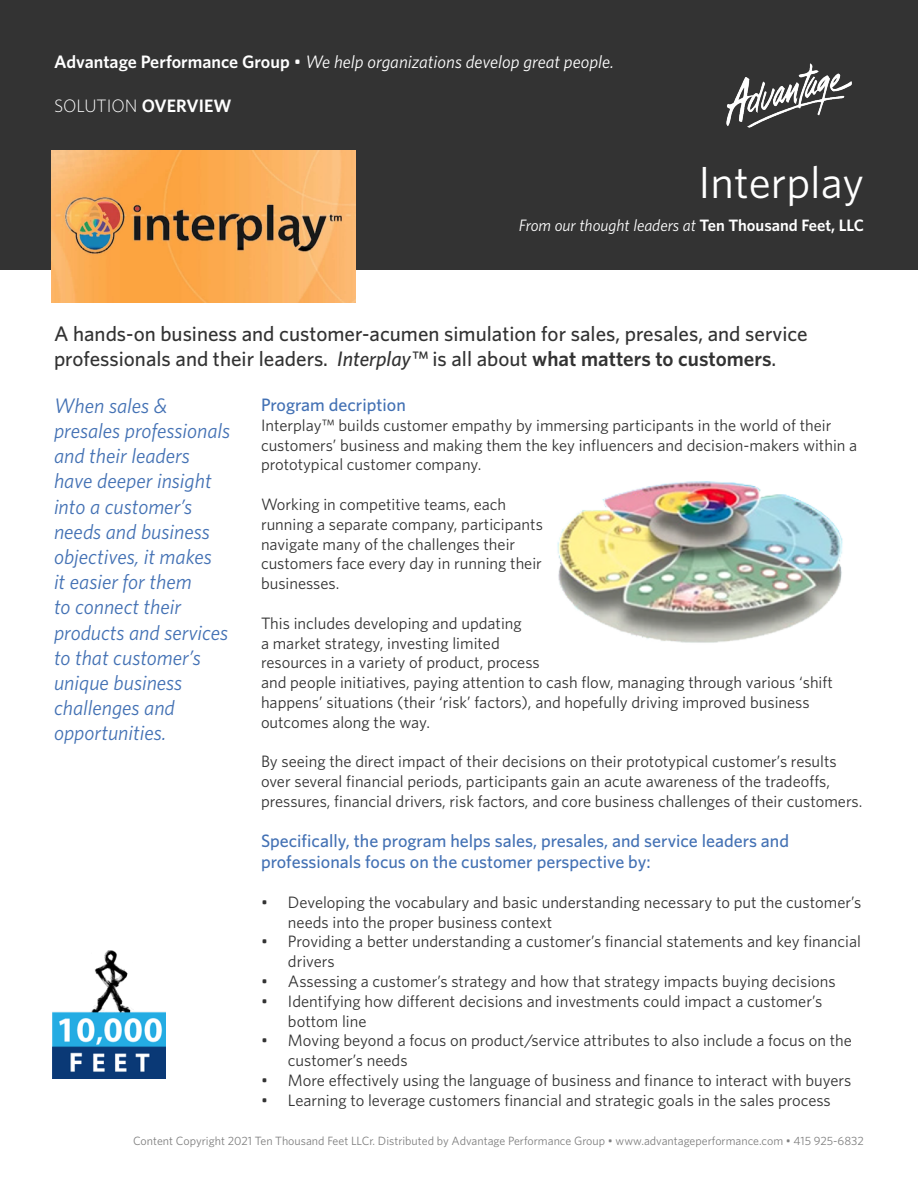
<style>
.page{position:relative;width:918px;height:1188px;background:#fff}
.page>*{position:absolute;margin:0;border:0;box-sizing:border-box;transform-origin:0 0}
.t1{font:45px "Whitney";color:#fff}
.t2{font:italic 21px/25.2px "Whitney";color:#4371b4}
.t3{font:500 21px/25.2px "Whitney";color:#333}
.t4{font:500 18px/21.6px "Whitney";color:#4371b4}
.t5{font:italic 18px "Whitney";color:#fff}
.t6{font:300 18px "Whitney";color:#fff}
.t7{font:16.5px/19.8px "Whitney";color:#333}
.t8{font:italic 16.5px "Whitney";color:#fff}
.t9{font:12px "Whitney";color:#808080}
.s1{font-weight:600;font-style:normal}
.s2{font-style:normal}
.s3{font-weight:600}
.s4{font-style:italic}
</style>
<div class="page">
<div style="left:0;top:1px;width:918px;height:269px;background:#333"></div>
<img style="left:726px;top:63px;width:126px;height:65px">
<img style="left:52px;top:951px;width:114px;height:127px">
<img style="left:557px;top:481px;width:286px;height:162px">
<img style="left:51px;top:151px;width:305px;height:152px">
<p class="t5" style="left:54px;top:50px;width:562px"><span class="s1">Advantage Performance Group</span> <span class="s2">•</span> We help organizations develop great people.</p>
<p class="t6" style="left:54px;top:93px;width:179px">SOLUTION <span class="s3">OVERVIEW</span></p>
<h1 class="t1" style="left:699px;top:152px;width:167px">Interplay</h1>
<p class="t8" style="left:519px;top:215px;width:347px">From our thought leaders at <span class="s1">Ten Thousand Feet, LLC</span></p>
<p class="t3" style="left:54px;top:320px;width:755px">A hands-on business and customer-acumen simulation for sales, presales, and service professionals and their leaders. <span class="s4">Interplay™</span> is all about <span class="s3">what matters to customers</span>.</p>
<p class="t4" style="left:261px;top:394px;width:146px">Program decription</p>
<p class="t7" style="left:261px;top:415px;width:598px">Interplay™ builds customer empathy by immersing participants in the world of their customers’ business and making them the key influencers and decision-makers within a prototypical customer company.</p>
<p class="t7" style="left:261px;top:494px;width:283px">Working in competitive teams, each running a separate company, participants navigate many of the challenges their customers face every day in running their businesses.</p>
<p class="t7" style="left:261px;top:613px;width:574px">This includes developing and updating<br>a market strategy, investing limited<br>resources in a variety of product, process<br>and people initiatives, paying attention to cash flow, managing through various ‘shift happens’ situations (their ‘risk’ factors), and hopefully driving improved business outcomes along the way.</p>
<p class="t7" style="left:261px;top:751px;width:603px">By seeing the direct impact of their decisions on their prototypical customer’s results over several financial periods, participants gain an acute awareness of the tradeoffs, pressures, financial drivers, risk factors, and core business challenges of their customers.</p>
<p class="t4" style="left:261px;top:829px;width:530px">Specifically, the program helps sales, presales, and service leaders and professionals focus on the customer perspective by:</p>
<p class="t7" style="left:288px;top:892px;width:575px;text-indent:-27px">• Developing the vocabulary and basic understanding necessary to put the customer’s needs into the proper business context</p>
<p class="t7" style="left:288px;top:931px;width:575px;text-indent:-27px">• Providing a better understanding a customer’s financial statements and key financial drivers</p>
<p class="t7" style="left:261px;top:971px;width:576px">• Assessing a customer’s strategy and how that strategy impacts buying decisions</p>
<p class="t7" style="left:288px;top:991px;width:536px;text-indent:-27px">• Identifying how different decisions and investments could impact a customer’s bottom line</p>
<p class="t7" style="left:288px;top:1030px;width:565px;text-indent:-27px">• Moving beyond a focus on product/service attributes to also include a focus on the customer’s needs</p>
<p class="t7" style="left:261px;top:1070px;width:592px">• More effectively using the language of business and finance to interact with buyers</p>
<p class="t7" style="left:261px;top:1090px;width:571px">• Learning to leverage customers financial and strategic goals in the sales process</p>
<p class="t9" style="left:133px;top:1133px;width:732px">Content Copyright 2021 Ten Thousand Feet LLCr. Distributed by Advantage Performance Group • www.advantageperformance.com • 415 925-6832</p>
<p class="t2" style="left:54px;top:392px;width:178px">When sales &amp; presales professionals and their leaders have deeper insight into a customer’s needs and business objectives, it makes<br>it easier for them<br>to connect their products and services to that customer’s unique business challenges and opportunities.</p>
</div>
